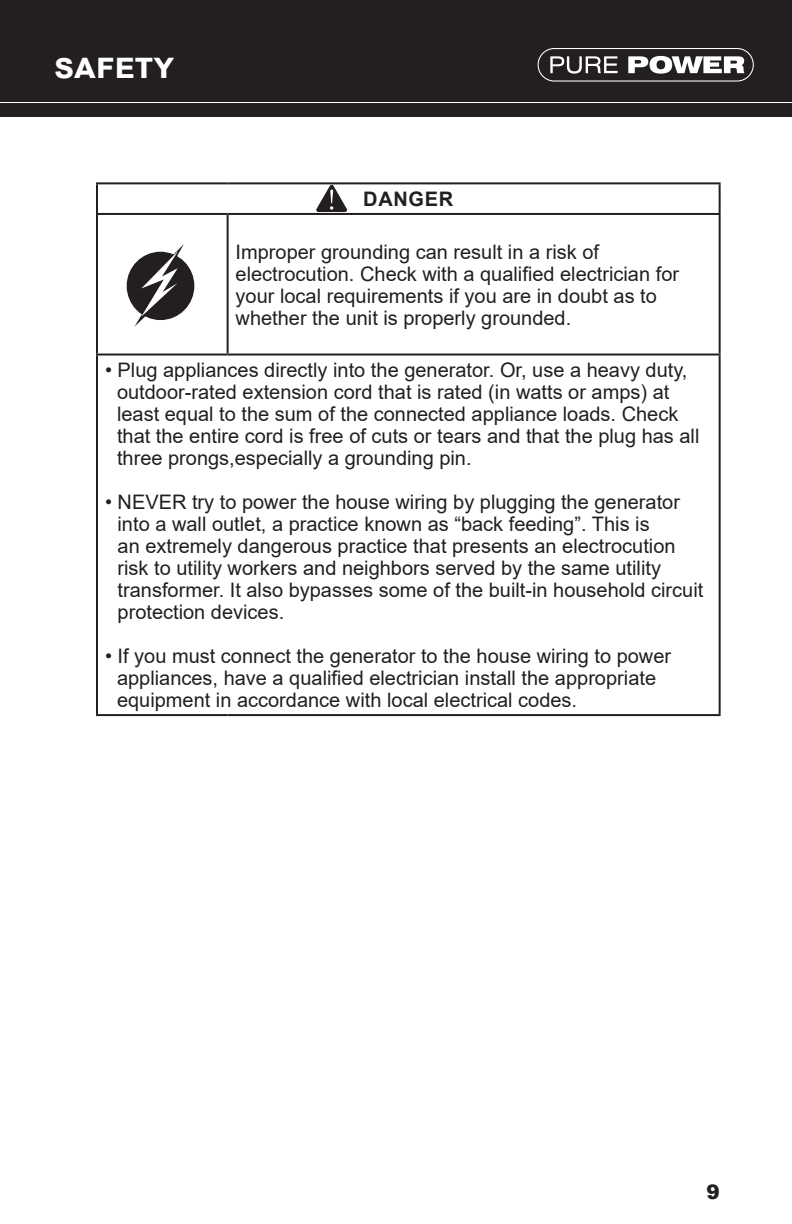
<style>
.page{position:relative;width:792px;height:1224px;background:#fff}
.page>*{position:absolute;margin:0;border:0;box-sizing:border-box;transform-origin:0 0}
.t1{font:700 36px "Arial";color:#fff}
.t2{font:20px/22px "Arial";color:#231f20}
.t3{font:700 20px "Arial";letter-spacing:.035em;color:#231f20}
.t4{font:900 20px "Arial";color:#231f20}
</style>
<div class="page">
<div style="left:0;top:0;width:792px;height:116px;background:#231f20"></div>
<hr style="left:0;top:102px;width:792px;height:1px;background:#fff">
<svg style="left:628px;top:56px;width:116px;height:18px"></svg>
<svg style="left:550px;top:56px;width:68px;height:18px"></svg>
<div style="left:538px;top:48px;width:216px;height:34px;border:1px solid #fff;border-radius:16px"></div>
<hr style="left:96px;top:215px;width:2px;height:139px;background:#231f20">
<hr style="left:227px;top:215px;width:2px;height:139px;background:#231f20">
<hr style="left:719px;top:215px;width:2px;height:139px;background:#231f20">
<hr style="left:96px;top:354px;width:132px;height:2px;background:#231f20">
<hr style="left:96px;top:356px;width:2px;height:358px;background:#231f20">
<hr style="left:228px;top:354px;width:493px;height:2px;background:#231f20">
<hr style="left:719px;top:356px;width:2px;height:358px;background:#231f20">
<hr style="left:96px;top:714px;width:132px;height:2px;background:#231f20">
<hr style="left:228px;top:714px;width:493px;height:2px;background:#231f20">
<hr style="left:96px;top:182px;width:132px;height:2px;background:#231f20">
<hr style="left:96px;top:184px;width:2px;height:29px;background:#231f20">
<hr style="left:228px;top:182px;width:493px;height:2px;background:#231f20">
<hr style="left:719px;top:184px;width:2px;height:29px;background:#231f20">
<hr style="left:96px;top:213px;width:132px;height:2px;background:#231f20">
<hr style="left:228px;top:213px;width:493px;height:2px;background:#231f20">
<svg style="left:316px;top:185px;width:31px;height:27px"></svg>
<div style="left:128px;top:253px;width:65px;height:66px;background:#231f20;border-radius:50%"></div>
<div style="left:127px;top:252px;width:67px;height:68px;border:2px solid #231f20;border-radius:50%"></div>
<svg style="left:134px;top:244px;width:53px;height:83px"></svg>
<p class="t1" style="left:54px;top:40px;width:122px">safety</p>
<p class="t3" style="left:363px;top:185px;width:92px">DANGER</p>
<p class="t2" style="left:236px;top:240px;width:445px">Improper grounding can result in a risk of electrocution. Check with a qualified electrician for your local requirements if you are in doubt as to whether the unit is properly grounded.</p>
<p class="t2" style="left:105px;top:359px;width:584px">• Plug appliances directly into the generator. Or, use a heavy duty,</p>
<p class="t2" style="left:117px;top:381px;width:584px">outdoor-rated extension cord that is rated (in watts or amps) at least equal to the sum of the connected appliance loads. Check that the entire cord is free of cuts or tears and that the plug has all three prongs,especially a grounding pin.</p>
<p class="t2" style="left:118px;top:491px;width:587px;text-indent:-13px">• NEVER try to power the house wiring by plugging the generator into a wall outlet, a practice known as “back feeding”. This is<br>an extremely dangerous practice that presents an electrocution risk to utility workers and neighbors served by the same utility transformer. It also bypasses some of the built-in household circuit protection devices.</p>
<p class="t2" style="left:105px;top:645px;width:568px">• If you must connect the generator to the house wiring to power</p>
<p class="t2" style="left:117px;top:667px;width:541px">appliances, have a qualified electrician install the appropriate equipment in accordance with local electrical codes.</p>
<p class="t4" style="left:707px;top:1177px;width:15px">9</p>
</div>
